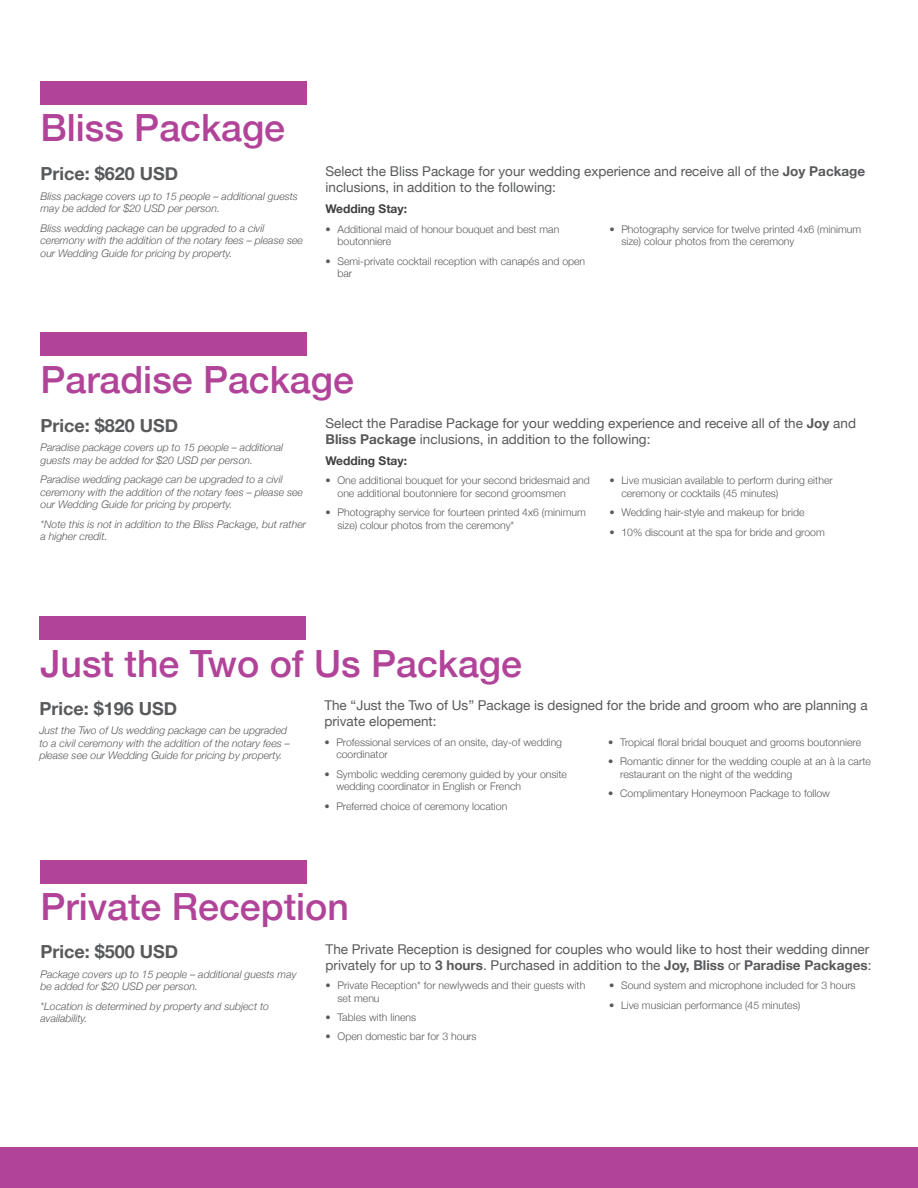
<style>
.page{position:relative;width:918px;height:1188px;background:#fff}
.page>*{position:absolute;margin:0;border:0;box-sizing:border-box;transform-origin:0 0}
.t1{font:500 37.5px "Helvetica Neue";color:#b14399}
.t2{font:700 18px "Helvetica Neue";color:#58595b}
.t3{font:13.5px/16.2px "Helvetica Neue";color:#58595b}
.t4{font:700 12px "Helvetica Neue";color:#414142}
.t5{font:300 10.5px/12.6px "Helvetica Neue";color:#58595b}
.t6{font:italic 300 10.5px/12.6px "Helvetica Neue";color:#58595b}
.s1{font-weight:700}
</style>
<div class="page">
<div style="left:0;top:1148px;width:918px;height:40px;background:#b14399"></div>
<div style="left:40px;top:81px;width:268px;height:24px;background:#b14399"></div>
<div style="left:40px;top:332px;width:268px;height:24px;background:#b14399"></div>
<div style="left:39px;top:616px;width:267px;height:24px;background:#b14399"></div>
<div style="left:40px;top:860px;width:268px;height:23px;background:#b14399"></div>
<h1 class="t1" style="left:40px;top:98px;width:246px">Bliss Package</h1>
<h2 class="t2" style="left:41px;top:160px;width:139px">Price: $620 USD</h2>
<p class="t6" style="left:41px;top:189px;width:259px">Bliss package covers up to 15 people – additional guests may be added for $20 USD per person.</p>
<p class="t6" style="left:41px;top:221px;width:264px">Bliss wedding package can be upgraded to a civil ceremony with the addition of the notary fees – please see our Wedding Guide for pricing by property.</p>
<p class="t3" style="left:326px;top:164px;width:541px">Select the Bliss Package for your wedding experience and receive all of the <span class="s1">Joy Package </span>inclusions, in addition to the following:</p>
<p class="t4" style="left:326px;top:200px;width:83px">Wedding Stay:</p>
<p class="t5" style="left:338px;top:222px;width:223px;text-indent:-12px">• Additional maid of honour bouquet and best man boutonniere</p>
<p class="t5" style="left:338px;top:254px;width:249px;text-indent:-12px">• Semi-private cocktail reception with canapés and open bar</p>
<p class="t5" style="left:621px;top:222px;width:241px;text-indent:-12px">• Photography service for twelve printed 4x6 (minimum size) colour photos from the ceremony</p>
<h1 class="t1" style="left:40px;top:349px;width:315px">Paradise Package</h1>
<h2 class="t2" style="left:41px;top:411px;width:139px">Price: $820 USD</h2>
<p class="t6" style="left:41px;top:441px;width:244px">Paradise package covers up to 15 people – additional guests may be added for $20 USD per person.</p>
<p class="t6" style="left:41px;top:473px;width:264px">Paradise wedding package can be upgraded to a civil ceremony with the addition of the notary fees – please see our Wedding Guide for pricing by property.</p>
<p class="t6" style="left:41px;top:517px;width:267px">*Note this is not in addition to the Bliss Package, but rather a higher credit.</p>
<p class="t3" style="left:326px;top:415px;width:532px">Select the Paradise Package for your wedding experience and receive all of the <span class="s1">Joy</span> and<br><span class="s1">Bliss Package</span> inclusions, in addition to the following:</p>
<p class="t4" style="left:326px;top:451px;width:83px">Wedding Stay:</p>
<p class="t5" style="left:338px;top:473px;width:254px;text-indent:-12px">• One additional bouquet for your second bridesmaid and one additional boutonniere for second groomsmen</p>
<p class="t5" style="left:338px;top:505px;width:250px;text-indent:-12px">• Photography service for fourteen printed 4x6 (minimum size) colour photos from the ceremony*</p>
<p class="t5" style="left:621px;top:473px;width:213px;text-indent:-12px">• Live musician available to perform during either ceremony or cocktails (45 minutes)</p>
<p class="t5" style="left:609px;top:505px;width:197px">• Wedding hair-style and makeup for bride</p>
<p class="t5" style="left:609px;top:525px;width:217px">• 10% discount at the spa for bride and groom</p>
<h1 class="t1" style="left:40px;top:633px;width:483px">Just the Two of Us Package</h1>
<h2 class="t2" style="left:39px;top:694px;width:139px">Price: $196 USD</h2>
<p class="t6" style="left:39px;top:723px;width:252px">Just the Two of Us wedding package can be upgraded to a civil ceremony with the addition of the notary fees – please see our Wedding Guide for pricing by property.</p>
<p class="t3" style="left:324px;top:698px;width:545px">The “Just the Two of Us” Package is designed for the bride and groom who are planning a private elopement:</p>
<p class="t5" style="left:336px;top:735px;width:227px;text-indent:-12px">• Professional services of an onsite, day-of wedding coordinator</p>
<p class="t5" style="left:336px;top:767px;width:232px;text-indent:-12px">• Symbolic wedding ceremony guided by your onsite wedding coordinator in English or French</p>
<p class="t5" style="left:324px;top:799px;width:185px">• Preferred choice of ceremony location</p>
<p class="t5" style="left:608px;top:735px;width:255px">• Tropical floral bridal bouquet and grooms boutonniere</p>
<p class="t5" style="left:620px;top:754px;width:252px;text-indent:-12px">• Romantic dinner for the wedding couple at an à la carte restaurant on the night of the wedding</p>
<p class="t5" style="left:608px;top:786px;width:223px">• Complimentary Honeymoon Package to follow</p>
<h1 class="t1" style="left:40px;top:877px;width:310px">Private Reception</h1>
<h2 class="t2" style="left:40px;top:938px;width:139px">Price: $500 USD</h2>
<p class="t6" style="left:40px;top:967px;width:258px">Package covers up to 15 people – additional guests may be added for $20 USD per person.</p>
<p class="t6" style="left:40px;top:999px;width:230px">*Location is determined by property and subject to availability.</p>
<p class="t3" style="left:326px;top:941px;width:547px">The Private Reception is designed for couples who would like to host their wedding dinner privately for up to <span class="s1">3 hours</span>. Purchased in addition to the <span class="s1">Joy, Bliss</span> or <span class="s1">Paradise Packages</span>:</p>
<p class="t5" style="left:338px;top:978px;width:249px;text-indent:-12px">• Private Reception* for newlyweds and their guests with set menu</p>
<p class="t5" style="left:326px;top:1010px;width:92px">• Tables with linens</p>
<p class="t5" style="left:326px;top:1030px;width:153px">• Open domestic bar for 3 hours</p>
<p class="t5" style="left:609px;top:978px;width:248px">• Sound system and microphone included for 3 hours</p>
<p class="t5" style="left:609px;top:998px;width:193px">• Live musician performance (45 minutes)</p>
</div>
